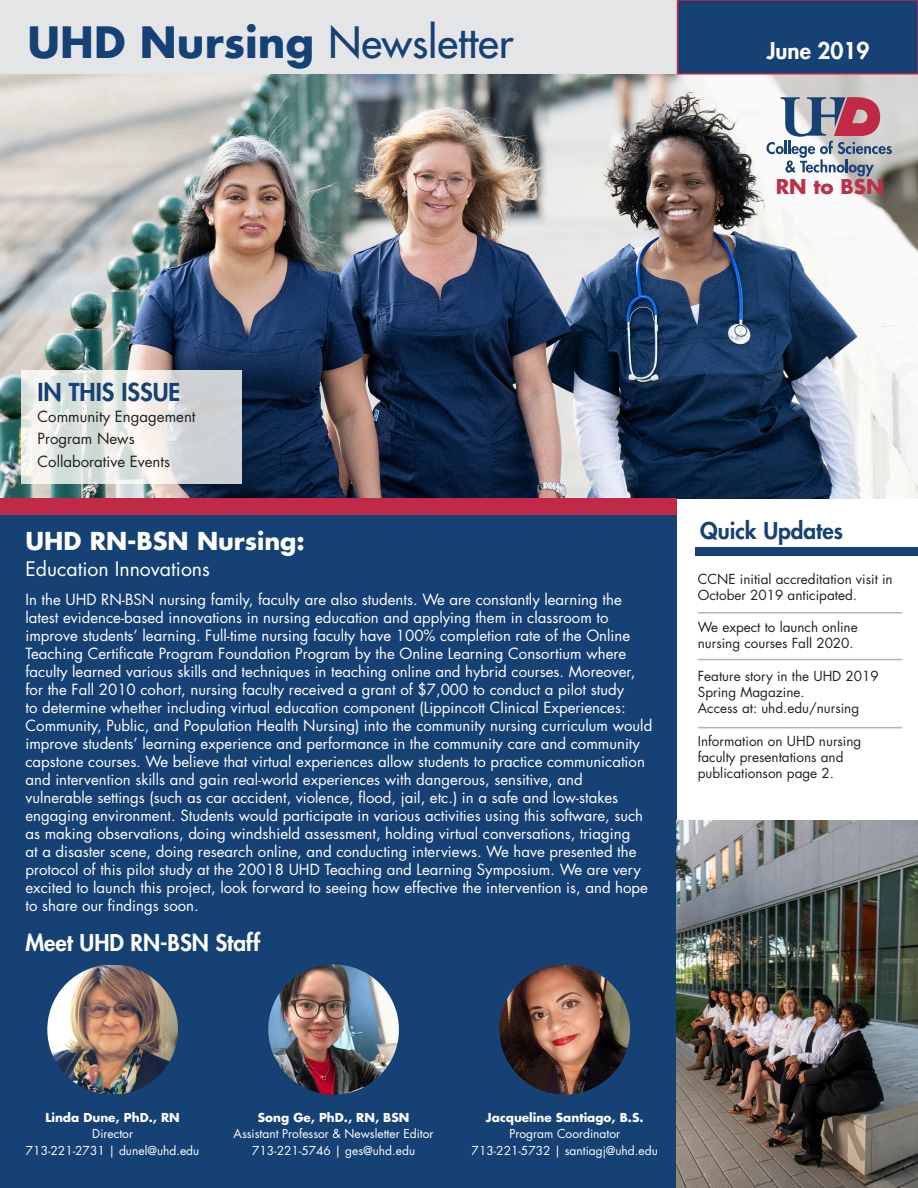
<style>
.page{position:relative;width:918px;height:1188px;background:#fff}
.page>*{position:absolute;margin:0;border:0;box-sizing:border-box;transform-origin:0 0}
.t1{font:700 42px "Futura Std";color:#164174}
.t2{font:700 24px "Futura Std";color:#fff}
.t3{font:800 24px "Futura Std";color:#164174}
.t4{font:800 22.5px "Futura Std";color:#fff}
.t5{font:800 22.5px "Futura Std";color:#164174}
.t6{font:700 19.8px "Futura Std";color:#bd3048}
.t7{font:19.5px "Futura Std";color:#fff}
.t8{font:15px/18px "Futura Std";color:#fff}
.t9{font:15px "Futura Std";color:#231f20}
.t10{font:13.5px/16.2px "Futura Std";color:#231f20}
.t11{font:12px "Futura Std";color:#fff}
.t12{font:700 12px "Futura Std";color:#fff}
.s1{font-weight:500}
</style>
<div class="page">
<div style="left:0;top:499px;width:676px;height:689px;background:#164174"></div>
<img style="left:47px;top:965px;width:131px;height:129px">
<img style="left:268px;top:964px;width:131px;height:131px;border-radius:65px">
<img style="left:499px;top:965px;width:131px;height:130px">
<img style="left:0;top:74px;width:918px;height:425px">
<div style="left:0;top:0;width:677px;height:74px;background:#e4e5e7"></div>
<div style="left:678px;top:0;width:240px;height:74px;background:#164174"></div>
<div style="left:677px;top:0;width:241px;height:75px;border:2px solid #c22847"></div>
<hr style="left:699px;top:612px;width:203px;height:2px;background:#b2b5b7">
<hr style="left:699px;top:659px;width:203px;height:1px;background:#b2b5b7">
<hr style="left:699px;top:727px;width:203px;height:1px;background:#b2b5b7">
<div style="left:0;top:499px;width:676px;height:16px;background:#c02a46"></div>
<div style="left:696px;top:547px;width:222px;height:9px;background:#164175"></div>
<img style="left:676px;top:821px;width:242px;height:367px">
<svg style="left:21px;top:370px;width:221px;height:114px"></svg>
<svg style="left:766px;top:97px;width:126px;height:79px"></svg>
<h1 class="t1" style="left:28px;top:14px;width:487px">UHD Nursing <span class="s1">Newsletter</span></h1>
<p class="t4" style="left:767px;top:37px;width:104px">June 2019</p>
<p class="t6" style="left:776px;top:174px;width:110px">RN to BSN</p>
<p class="t3" style="left:38px;top:377px;width:144px">IN THIS ISSUE</p>
<p class="t9" style="left:38px;top:407px;width:160px">Community Engagement</p>
<p class="t9" style="left:38px;top:429px;width:99px">Program News</p>
<p class="t9" style="left:38px;top:452px;width:134px">Collaborative Events</p>
<p class="t2" style="left:26px;top:525px;width:281px">UHD RN-BSN Nursing:</p>
<p class="t7" style="left:26px;top:556px;width:186px">Education Innovations</p>
<p class="t8" style="left:26px;top:591px;width:628px">In the UHD RN-BSN nursing family, faculty are also students. We are constantly learning the latest evidence-based innovations in nursing education and applying them in classroom to improve students’ learning. Full-time nursing faculty have 100% completion rate of the Online Teaching Certificate Program Foundation Program by the Online Learning Consortium where faculty learned various skills and techniques in teaching online and hybrid courses. Moreover, for the Fall 2010 cohort, nursing faculty received a grant of $7,000 to conduct a pilot study<br>to determine whether including virtual education component (Lippincott Clinical Experiences:<br>Community, Public, and Population Health Nursing) into the community nursing curriculum would improve students’ learning experience and performance in the community care and community capstone courses. We believe that virtual experiences allow students to practice communication and intervention skills and gain real-world experiences with dangerous, sensitive, and vulnerable settings (such as car accident, violence, flood, jail, etc.) in a safe and low-stakes engaging environment. Students would participate in various activities using this software, such as making observations, doing windshield assessment, holding virtual conversations, triaging<br>at a disaster scene, doing research online, and conducting interviews. We have presented the protocol of this pilot study at the 20018 UHD Teaching and Learning Symposium. We are very excited to launch this project, look forward to seeing how effective the intervention is, and hope to share our findings soon.</p>
<p class="t4" style="left:26px;top:928px;width:236px">Meet UHD RN-BSN Staff</p>
<p class="t5" style="left:700px;top:516px;width:144px">Quick Updates</p>
<p class="t10" style="left:698px;top:571px;width:196px">CCNE initial accreditation visit in</p>
<p class="t10" style="left:698px;top:587px;width:161px">October 2019 anticipated.</p>
<p class="t10" style="left:698px;top:619px;width:161px">We expect to launch online nursing courses Fall 2020.</p>
<p class="t10" style="left:698px;top:668px;width:183px">Feature story in the UHD 2019<br>Spring Magazine.</p>
<p class="t10" style="left:698px;top:700px;width:163px">Access at: uhd.edu/nursing</p>
<p class="t10" style="left:698px;top:733px;width:165px">Information on UHD nursing</p>
<p class="t10" style="left:698px;top:749px;width:147px">faculty presentations and</p>
<p class="t10" style="left:698px;top:765px;width:138px">publicationson page 2.</p>
<p class="t12" style="left:45px;top:1109px;width:136px">Linda Dune, PhD., RN</p>
<p class="t11" style="left:92px;top:1126px;width:42px">Director</p>
<p class="t11" style="left:26px;top:1143px;width:175px">713-221-2731 | dunel@uhd.edu</p>
<p class="t12" style="left:258px;top:1109px;width:153px">Song Ge, PhD., RN, BSN</p>
<p class="t11" style="left:234px;top:1126px;width:201px">Assistant Professor &amp; Newsletter Editor</p>
<p class="t11" style="left:252px;top:1143px;width:165px">713-221-5746 | ges@uhd.edu</p>
<p class="t12" style="left:486px;top:1109px;width:159px">Jacqueline Santiago, B.S.</p>
<p class="t11" style="left:509px;top:1126px;width:112px">Program Coordinator</p>
<p class="t11" style="left:472px;top:1143px;width:188px">713-221-5732 | santiagj@uhd.edu</p>
</div>
